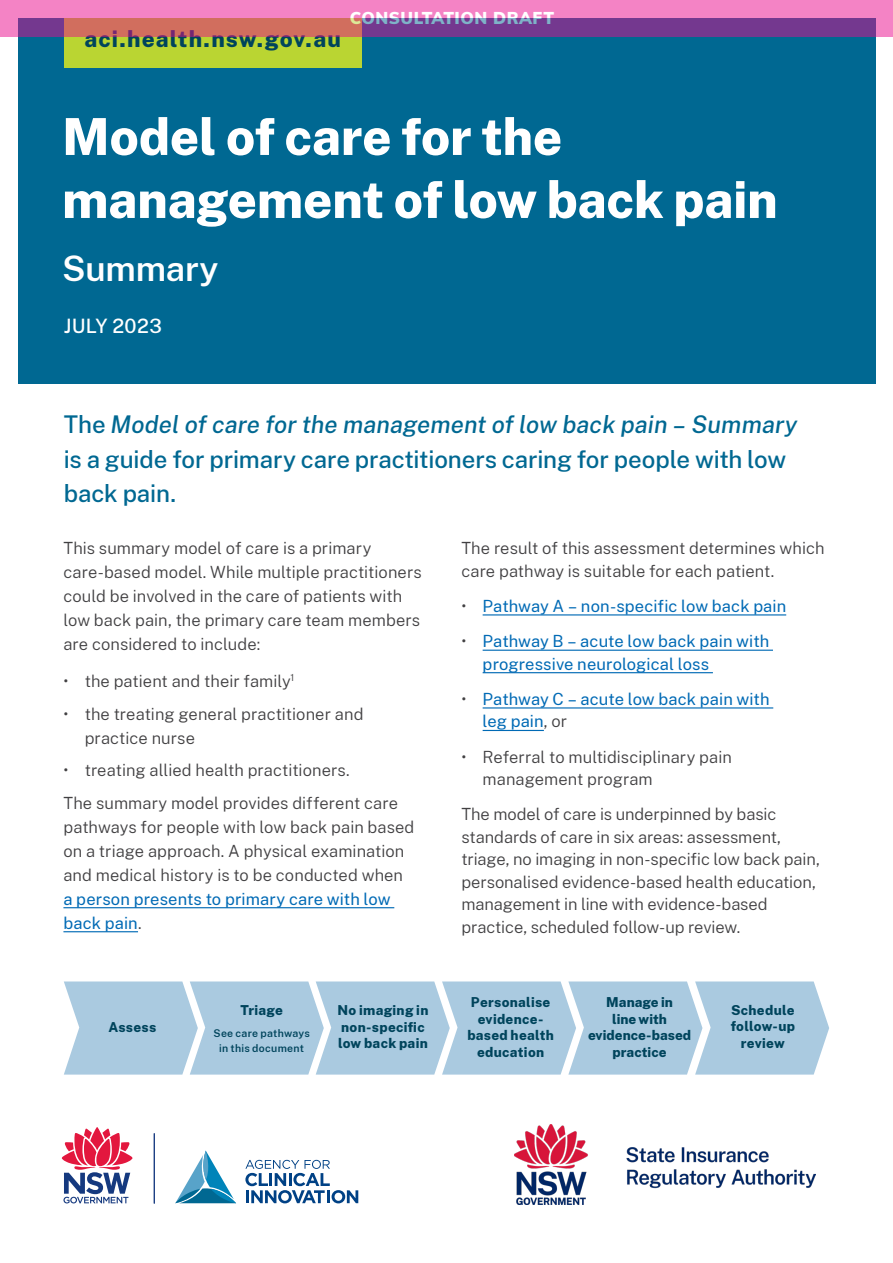
<style>
.page{position:relative;width:893px;height:1263px;background:#fff}
.page>*{position:absolute;margin:0;border:0;box-sizing:border-box;transform-origin:0 0}
.Heading_1{font:800 51px/63px "Public Sans";letter-spacing:-.005em;color:#fff}
.Heading_1-2{font:600 34.5px "Public Sans";letter-spacing:-.005em;color:#fff}
._6__IntroParagraph{font:500 24px/34.5px "Public Sans";letter-spacing:-.005em;color:#006892}
.t1{font:800 22.5px "Public Sans";letter-spacing:.045em;color:#00445c}
.Heading_4{font:500 19.5px "Public Sans";letter-spacing:.02em;color:#fff}
.t2{font:900 16.8px "Muli";letter-spacing:.03em;color:#fff}
.Body_copy{font:300 16.5px/24px "Public Sans";color:#414042}
.t3{font:16.5px/22.5px "Public Sans";letter-spacing:.005em;color:#006ab5}
.Body_copy-2{font:800 13.5px/16.5px "Public Sans";letter-spacing:.02em;color:#00445c;text-align:center}
.Body_copy-3{font:800 13.5px/16.5px "Public Sans";color:#00445c;text-align:center}
.Body_copy-4{font:600 10.5px/15px "Public Sans";letter-spacing:.025em;color:#00445c;text-align:center}
.s1{font-style:italic}
.s2{font-weight:400;color:#006ab5}
.s3{font-weight:300;color:#414042}
</style>
<div class="page">
<div style="left:18px;top:18px;width:858px;height:366px;background:#006892"></div>
<hr style="left:63px;top:907px;width:331px;height:1px;background:#006ab5">
<hr style="left:63px;top:931px;width:75px;height:1px;background:#006ab5">
<hr style="left:483px;top:614px;width:303px;height:1px;background:#006ab5">
<hr style="left:483px;top:650px;width:290px;height:1px;background:#006ab5">
<hr style="left:483px;top:672px;width:230px;height:1px;background:#006ab5">
<hr style="left:483px;top:707px;width:290px;height:1px;background:#006ab5">
<hr style="left:483px;top:730px;width:61px;height:1px;background:#006ab5">
<svg style="left:64px;top:981px;width:765px;height:93px;background:#b0cde2"></svg>
<div style="left:64px;top:19px;width:298px;height:49px;background:#bad532"></div>
<hr style="left:154px;top:1133px;width:1px;height:71px;background:#15397f">
<svg style="left:61px;top:1127px;width:72px;height:76px"></svg>
<svg style="left:175px;top:1150px;width:183px;height:54px"></svg>
<img style="left:514px;top:1124px;width:301px;height:80px">
<svg style="left:0;top:0;width:893px;height:37px;background:#c467a1"></svg>
<p class="t1" style="left:84px;top:22px;width:258px">aci.health.nsw.gov.au</p>
<p class="t2" style="left:350px;top:6px;width:206px">CONSULTATION DRAFT</p>
<p class="Heading_1" style="left:62px;top:101px;width:717px">Model of care for the management of low back pain</p>
<p class="Heading_1-2" style="left:62px;top:243px;width:158px">Summary</p>
<p class="Heading_4" style="left:64px;top:312px;width:100px">JULY 2023</p>
<p class="_6__IntroParagraph" style="left:64px;top:406px;width:735px">The <span class="s1">Model of care for the management of low back pain – Summary </span>is a guide for primary care practitioners caring for people with low back pain.</p>
<p class="Body_copy" style="left:63px;top:535px;width:360px">This summary model of care is a primary care-based model. While multiple practitioners could be involved in the care of patients with low back pain, the primary care team members are considered to include:</p>
<p class="Body_copy" style="left:63px;top:668px;width:232px">• the patient and their family<sup>1</sup></p>
<p class="Body_copy" style="left:85px;top:701px;width:280px;text-indent:-21px">• the treating general practitioner and practice nurse</p>
<p class="Body_copy" style="left:63px;top:757px;width:288px">• treating allied health practitioners.</p>
<p class="Body_copy" style="left:63px;top:790px;width:352px">The summary model provides different care pathways for people with low back pain based on a triage approach. A physical examination and medical history is to be conducted when <span class="s2">a person presents to primary care with low back pain</span>.</p>
<p class="Body_copy" style="left:461px;top:536px;width:365px;line-height:22.5px">The result of this assessment determines which care pathway is suitable for each patient.</p>
<p class="t3" style="left:461px;top:594px;width:326px"><span class="s3">•</span> Pathway A – non-specific low back pain</p>
<p class="t3" style="left:483px;top:629px;width:288px;text-indent:-21px"><span class="s3">•</span> Pathway B – acute low back pain with progressive neurological loss</p>
<p class="t3" style="left:483px;top:687px;width:288px;text-indent:-21px"><span class="s3">•</span> Pathway C – acute low back pain with leg pain<span class="s3">, or</span></p>
<p class="Body_copy" style="left:483px;top:745px;width:251px;line-height:22.5px;text-indent:-21px">• Referral to multidisciplinary pain management program</p>
<p class="Body_copy" style="left:461px;top:802px;width:360px;line-height:22.5px">The model of care is underpinned by basic standards of care in six areas: assessment, triage, no imaging in non-specific low back pain, personalised evidence-based health education, management in line with evidence-based practice, scheduled follow-up review.</p>
<p class="Body_copy-2" style="left:108px;top:1018px;width:49px">Assess</p>
<p class="Body_copy-2" style="left:241px;top:1001px;width:44px">Triage</p>
<p class="Body_copy-4" style="left:214px;top:1024px;width:98px">See care pathways in this document</p>
<p class="Body_copy-2" style="left:337px;top:1001px;width:92px;text-align:left">No imaging in non-specific low back pain</p>
<p class="Body_copy-2" style="left:467px;top:993px;width:88px">Personalise evidence&shy;based health education</p>
<p class="Body_copy-3" style="left:588px;top:993px;width:105px">Manage in<br>line with evidence-based practice</p>
<p class="Body_copy-2" style="left:731px;top:1000px;width:66px">Schedule follow-up review</p>
</div>
